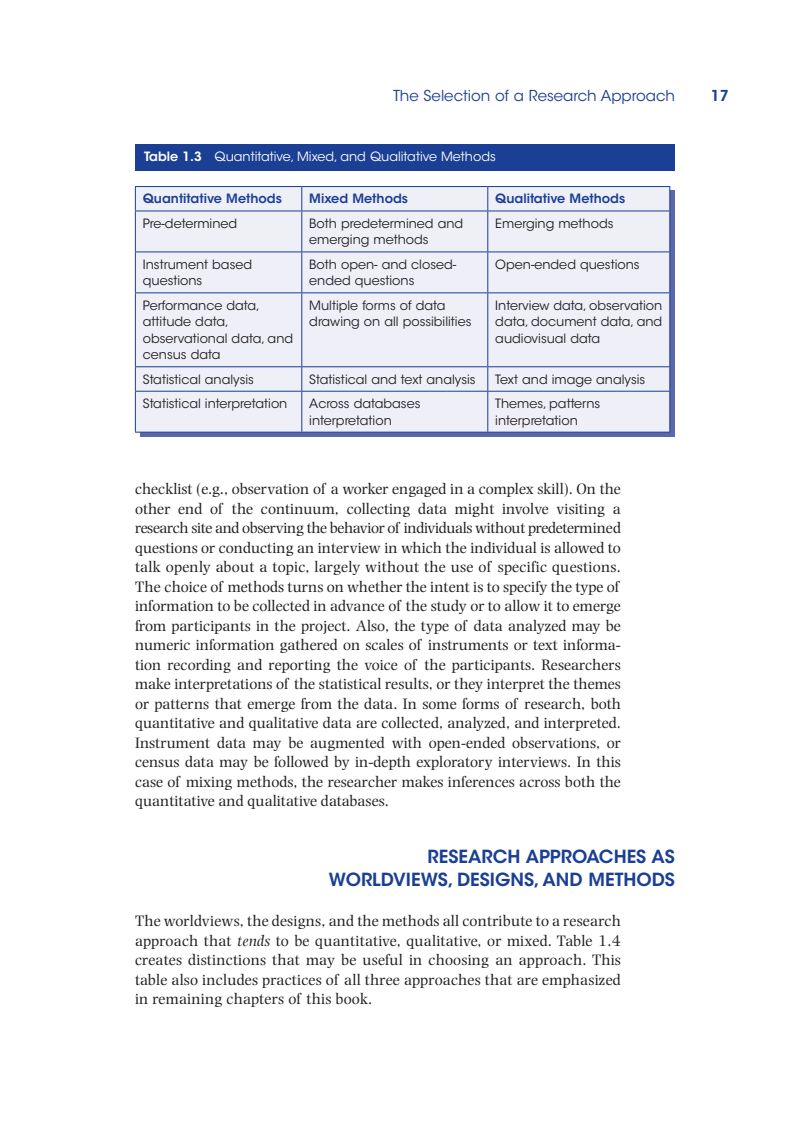
<style>
.page{position:relative;width:810px;height:1134px;background:#fff}
.page>*{position:absolute;margin:0;border:0;box-sizing:border-box;transform-origin:0 0}
.t1{font:600 18px/22.5px "ITC Avant Garde Std";color:#1b3f94;text-align:right}
.Paragraph_after_1_he{font:15.75px/19.5px "Photina MT Std";color:#231f20}
.t2{font:15px "ITC Avant Garde Std";color:#1b3f94}
.t3{font:600 15px "ITC Avant Garde Std";color:#1b3f94}
.Table_Text{font:12.75px/16.5px "ITC Avant Garde Std";color:#231f20}
.Column_Head{font:600 12.75px "ITC Avant Garde Std";color:#1b3f94}
.Table_Caption{font:12.75px "ITC Avant Garde Std";color:#fff}
.s1{font-weight:600}
.s2{font-style:italic}
</style>
<div class="page">
<div style="left:141px;top:191px;width:534px;height:246px;background:#5b67ad"></div>
<div style="left:135px;top:144px;width:540px;height:27px;background:#1b3f94"></div>
<div style="left:136px;top:187px;width:533px;height:245px;background:#eeeff7"></div>
<hr style="left:135px;top:186px;width:167px;height:1px;background:#1b3f94">
<svg style="left:135px;top:187px;width:1px;height:24px"></svg>
<hr style="left:302px;top:186px;width:186px;height:1px;background:#1b3f94">
<svg style="left:301px;top:187px;width:1px;height:24px"></svg>
<hr style="left:488px;top:186px;width:182px;height:1px;background:#1b3f94">
<svg style="left:487px;top:187px;width:1px;height:24px"></svg>
<hr style="left:135px;top:211px;width:167px;height:1px;background:#1b3f94">
<hr style="left:135px;top:211px;width:1px;height:41px;background:#1b3f94">
<hr style="left:302px;top:211px;width:186px;height:1px;background:#1b3f94">
<hr style="left:301px;top:211px;width:1px;height:41px;background:#1b3f94">
<hr style="left:488px;top:211px;width:182px;height:1px;background:#1b3f94">
<hr style="left:487px;top:211px;width:1px;height:41px;background:#1b3f94">
<hr style="left:669px;top:211px;width:1px;height:41px;background:#1b3f94">
<hr style="left:135px;top:252px;width:167px;height:1px;background:#1b3f94">
<hr style="left:135px;top:252px;width:1px;height:40px;background:#1b3f94">
<hr style="left:302px;top:252px;width:186px;height:1px;background:#1b3f94">
<hr style="left:301px;top:252px;width:1px;height:40px;background:#1b3f94">
<hr style="left:488px;top:252px;width:182px;height:1px;background:#1b3f94">
<hr style="left:487px;top:252px;width:1px;height:40px;background:#1b3f94">
<hr style="left:669px;top:252px;width:1px;height:40px;background:#1b3f94">
<hr style="left:135px;top:292px;width:167px;height:1px;background:#1b3f94">
<hr style="left:135px;top:293px;width:1px;height:73px;background:#1b3f94">
<hr style="left:302px;top:292px;width:186px;height:1px;background:#1b3f94">
<hr style="left:301px;top:293px;width:1px;height:73px;background:#1b3f94">
<hr style="left:488px;top:292px;width:182px;height:1px;background:#1b3f94">
<hr style="left:487px;top:293px;width:1px;height:73px;background:#1b3f94">
<hr style="left:669px;top:293px;width:1px;height:73px;background:#1b3f94">
<hr style="left:135px;top:366px;width:167px;height:1px;background:#1b3f94">
<svg style="left:135px;top:367px;width:1px;height:24px"></svg>
<hr style="left:302px;top:366px;width:186px;height:1px;background:#1b3f94">
<svg style="left:301px;top:367px;width:1px;height:24px"></svg>
<hr style="left:488px;top:366px;width:182px;height:1px;background:#1b3f94">
<svg style="left:487px;top:367px;width:1px;height:24px"></svg>
<hr style="left:135px;top:391px;width:167px;height:1px;background:#1b3f94">
<hr style="left:135px;top:392px;width:1px;height:40px;background:#1b3f94">
<hr style="left:302px;top:391px;width:186px;height:1px;background:#1b3f94">
<hr style="left:301px;top:392px;width:1px;height:40px;background:#1b3f94">
<hr style="left:488px;top:391px;width:182px;height:1px;background:#1b3f94">
<hr style="left:487px;top:392px;width:1px;height:40px;background:#1b3f94">
<hr style="left:669px;top:392px;width:1px;height:40px;background:#1b3f94">
<hr style="left:135px;top:432px;width:167px;height:1px;background:#1b3f94">
<hr style="left:302px;top:432px;width:186px;height:1px;background:#1b3f94">
<hr style="left:488px;top:432px;width:182px;height:1px;background:#1b3f94">
<p class="t2" style="left:393px;top:87px;width:283px">The Selection of a Research Approach</p>
<p class="t3" style="left:711px;top:86px;width:20px">17</p>
<p class="Table_Caption" style="left:144px;top:149px;width:353px"><span class="s1">Table 1.3</span> Quantitative, Mixed, and Qualitative Methods</p>
<p class="Column_Head" style="left:143px;top:191px;width:141px">Quantitative Methods</p>
<p class="Column_Head" style="left:309px;top:191px;width:100px">Mixed Methods</p>
<p class="Column_Head" style="left:495px;top:191px;width:131px">Qualitative Methods</p>
<p class="Table_Text" style="left:143px;top:215px;width:96px">Pre-determined</p>
<p class="Table_Text" style="left:309px;top:215px;width:156px">Both predetermined and emerging methods</p>
<p class="Table_Text" style="left:495px;top:215px;width:120px">Emerging methods</p>
<p class="Table_Text" style="left:143px;top:256px;width:111px">Instrument based questions</p>
<p class="Table_Text" style="left:309px;top:256px;width:148px">Both open- and closed&shy;ended questions</p>
<p class="Table_Text" style="left:495px;top:256px;width:146px">Open-ended questions</p>
<p class="Table_Text" style="left:143px;top:297px;width:152px">Performance data, attitude data, observational data, and census data</p>
<p class="Table_Text" style="left:309px;top:297px;width:164px">Multiple forms of data drawing on all possibilities</p>
<p class="Table_Text" style="left:495px;top:297px;width:169px;text-align:justify">Interview data, observation data, document data, and audiovisual data</p>
<p class="Table_Text" style="left:143px;top:371px;width:113px">Statistical analysis</p>
<p class="Table_Text" style="left:309px;top:371px;width:168px">Statistical and text analysis</p>
<p class="Table_Text" style="left:495px;top:371px;width:152px">Text and image analysis</p>
<p class="Table_Text" style="left:143px;top:395px;width:146px">Statistical interpretation</p>
<p class="Table_Text" style="left:309px;top:395px;width:113px">Across databases interpretation</p>
<p class="Table_Text" style="left:495px;top:395px;width:106px">Themes, patterns interpretation</p>
<p class="Paragraph_after_1_he" style="left:135px;top:479px;width:488px">checklist (e.g., observation of a worker engaged in a complex skill). On the other end of the continuum, collecting data might involve visiting a research site and observing the behavior of individuals without predetermined questions or conducting an interview in which the individual is allowed to talk openly about a topic, largely without the use of specific questions.<br>The choice of methods turns on whether the intent is to specify the type of information to be collected in advance of the study or to allow it to emerge from participants in the project. Also, the type of data analyzed may be numeric information gathered on scales of instruments or text informa&shy;tion recording and reporting the voice of the participants. Researchers make interpretations of the statistical results, or they interpret the themes or patterns that emerge from the data. In some forms of research, both quantitative and qualitative data are collected, analyzed, and interpreted.<br>Instrument data may be augmented with open-ended observations, or census data may be followed by in-depth exploratory interviews. In this case of mixing methods, the researcher makes inferences across both the quantitative and qualitative databases.</p>
<p class="t1" style="left:329px;top:845px;width:348px">RESEARCH APPROACHES AS<br>WORLDVIEWS, DESIGNS, AND METHODS</p>
<p class="Paragraph_after_1_he" style="left:135px;top:911px;width:488px;text-align:justify">The worldviews, the designs, and the methods all contribute to a research approach that <span class="s2">tends</span> to be quantitative, qualitative, or mixed. Table 1.4 creates distinctions that may be useful in choosing an approach. This table also includes practices of all three approaches that are emphasized in remaining chapters of this book.</p>
</div>
